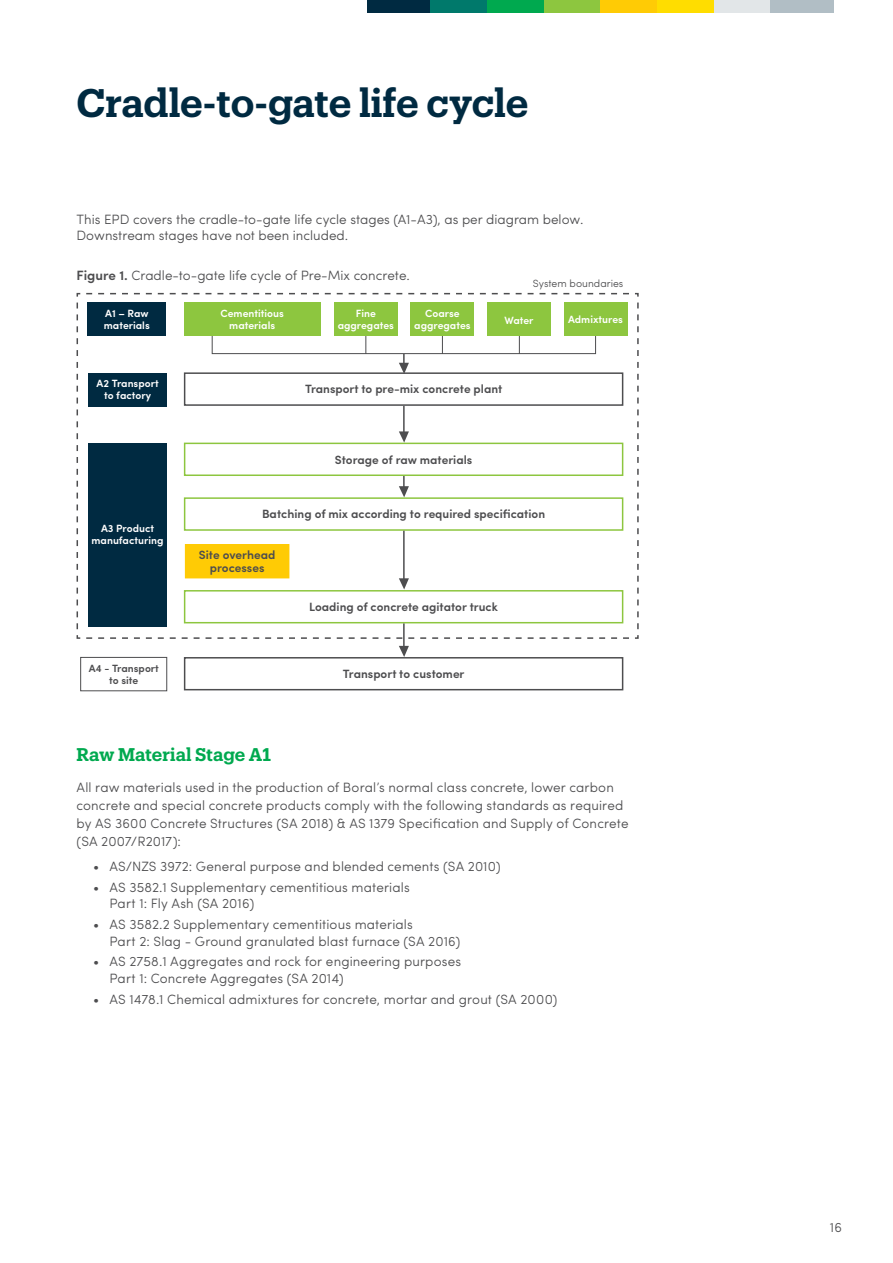
<style>
.page{position:relative;width:893px;height:1263px;background:#fff}
.page>*{position:absolute;margin:0;border:0;box-sizing:border-box;transform-origin:0 0}
.t1{font:600 39px "Produkt";letter-spacing:-.005em;color:#002a41}
.t2{font:600 18px "Produkt";color:#00a94f}
.t3{font:300 13.5px/18px "Sofia Pro";letter-spacing:.01em;color:#4d4d4f}
.t4{font:600 12px/13.5px "Sofia Pro";color:#4d4d4f;text-align:center}
.t5{font:600 10.5px/12px "Sofia Pro";color:#fff;text-align:center}
.t6{font:600 10.5px/12px "Sofia Pro";color:#4d4d4f;text-align:center}
.t7{font:300 10.5px "Sofia Pro";color:#4d4d4f}
.s1{font-weight:600}
</style>
<div class="page">
<div style="left:367px;top:0;width:63px;height:13px;background:#002a41"></div>
<div style="left:430px;top:0;width:57px;height:13px;background:#00796b"></div>
<div style="left:487px;top:0;width:57px;height:13px;background:#00a94f"></div>
<div style="left:544px;top:0;width:56px;height:13px;background:#8dc63f"></div>
<div style="left:600px;top:0;width:57px;height:13px;background:#ffcb05"></div>
<div style="left:657px;top:0;width:57px;height:13px;background:#fd0"></div>
<div style="left:714px;top:0;width:57px;height:13px;background:#e2e6e8"></div>
<div style="left:771px;top:0;width:63px;height:13px;background:#b1bec5"></div>
<svg style="left:76px;top:292px;width:563px;height:347px"></svg>
<div style="left:185px;top:373px;width:438px;height:32px;background:#fff"></div>
<div style="left:184px;top:372px;width:439px;height:34px;border:2px solid #4d4d4f"></div>
<div style="left:185px;top:443px;width:438px;height:32px;background:#fff"></div>
<div style="left:184px;top:443px;width:439px;height:33px;border:2px solid #8dc63f"></div>
<div style="left:185px;top:498px;width:438px;height:32px;background:#fff"></div>
<div style="left:184px;top:497px;width:439px;height:34px;border:2px solid #8dc63f"></div>
<div style="left:185px;top:591px;width:438px;height:32px;background:#fff"></div>
<div style="left:184px;top:590px;width:439px;height:33px;border:2px solid #8dc63f"></div>
<div style="left:184px;top:657px;width:439px;height:33px;border:2px solid #4d4d4f"></div>
<div style="left:185px;top:544px;width:104px;height:34px;background:#ffcb05"></div>
<div style="left:80px;top:657px;width:87px;height:34px;border:1px solid #4d4d4f"></div>
<div style="left:88px;top:302px;width:78px;height:34px;background:#002a41"></div>
<div style="left:88px;top:373px;width:79px;height:33px;background:#002a41"></div>
<div style="left:88px;top:443px;width:79px;height:183px;background:#002a41"></div>
<div style="left:212px;top:335px;width:384px;height:19px;border:1px solid #4d4d4f"></div>
<svg style="left:365px;top:336px;width:1px;height:18px"></svg>
<svg style="left:442px;top:336px;width:1px;height:18px"></svg>
<svg style="left:519px;top:336px;width:1px;height:18px"></svg>
<div style="left:184px;top:302px;width:137px;height:34px;background:#8dc63f"></div>
<div style="left:334px;top:302px;width:64px;height:34px;background:#8dc63f"></div>
<div style="left:487px;top:302px;width:64px;height:34px;background:#8dc63f"></div>
<div style="left:564px;top:302px;width:63px;height:34px;background:#8dc63f"></div>
<div style="left:410px;top:302px;width:64px;height:34px;background:#8dc63f"></div>
<svg style="left:399px;top:431px;width:10px;height:12px"></svg>
<svg style="left:399px;top:578px;width:10px;height:11px"></svg>
<svg style="left:399px;top:646px;width:10px;height:11px"></svg>
<hr style="left:403px;top:406px;width:2px;height:26px;background:#4d4d4f">
<svg style="left:399px;top:476px;width:10px;height:21px"></svg>
<hr style="left:403px;top:623px;width:2px;height:24px;background:#4d4d4f">
<hr style="left:403px;top:531px;width:2px;height:53px;background:#4d4d4f">
<svg style="left:399px;top:354px;width:10px;height:20px"></svg>
<h1 class="t1" style="left:77px;top:75px;width:453px">Cradle-to-gate life cycle</h1>
<p class="t3" style="left:77px;top:211px;width:508px;line-height:16.2px">This EPD covers the cradle-to-gate life cycle stages (A1-A3), as per diagram below.<br>Downstream stages have not been included.</p>
<p class="t3" style="left:77px;top:265px;width:335px"><span class="s1">Figure 1.</span> Cradle-to-gate life cycle of Pre-Mix concrete.</p>
<p class="t7" style="left:533px;top:275px;width:92px">System boundaries</p>
<p class="t5" style="left:104px;top:307px;width:47px;text-align:left">A1 – Raw materials</p>
<p class="t5" style="left:221px;top:307px;width:65px">Cementitious materials</p>
<p class="t5" style="left:338px;top:307px;width:58px">Fine aggregates</p>
<p class="t5" style="left:504px;top:313px;width:31px">Water</p>
<p class="t5" style="left:568px;top:313px;width:56px">Admixtures</p>
<p class="t5" style="left:414px;top:307px;width:58px">Coarse aggregates</p>
<p class="t5" style="left:97px;top:377px;width:64px">A2 Transport to factory</p>
<p class="t4" style="left:305px;top:382px;width:199px">Transport to pre-mix concrete plant</p>
<p class="t4" style="left:335px;top:452px;width:139px">Storage of raw materials</p>
<p class="t4" style="left:262px;top:507px;width:285px">Batching of mix according to required specification</p>
<p class="t5" style="left:92px;top:522px;width:74px">A3 Product manufacturing</p>
<p class="t4" style="left:199px;top:547px;width:78px">Site overhead processes</p>
<p class="t4" style="left:309px;top:599px;width:190px">Loading of concrete agitator truck</p>
<p class="t6" style="left:89px;top:661px;width:72px">A4 - Transport to site</p>
<p class="t4" style="left:343px;top:666px;width:123px">Transport to customer</p>
<h2 class="t2" style="left:77px;top:742px;width:196px">Raw Material Stage A1</h2>
<p class="t3" style="left:77px;top:777px;width:553px">All raw materials used in the production of Boral’s normal class concrete, lower carbon concrete and special concrete products comply with the following standards as required by AS 3600 Concrete Structures (SA 2018) &amp; AS 1379 Specification and Supply of Concrete (SA 2007/R2017):</p>
<p class="t3" style="left:93px;top:856px;width:409px">• AS/NZS 3972: General purpose and blended cements (SA 2010)</p>
<p class="t3" style="left:110px;top:878px;width:302px;line-height:16.5px;text-indent:-16px">• AS 3582.1 Supplementary cementitious materials<br>Part 1: Fly Ash (SA 2016)</p>
<p class="t3" style="left:110px;top:915px;width:352px;line-height:16.5px;text-indent:-16px">• AS 3582.2 Supplementary cementitious materials<br>Part 2: Slag - Ground granulated blast furnace (SA 2016)</p>
<p class="t3" style="left:110px;top:952px;width:353px;line-height:16.5px;text-indent:-16px">• AS 2758.1 Aggregates and rock for engineering purposes<br>Part 1: Concrete Aggregates (SA 2014)</p>
<p class="t3" style="left:93px;top:989px;width:466px">• AS 1478.1 Chemical admixtures for concrete, mortar and grout (SA 2000)</p>
<p class="t3" style="left:830px;top:1217px;width:14px">16</p>
</div>
